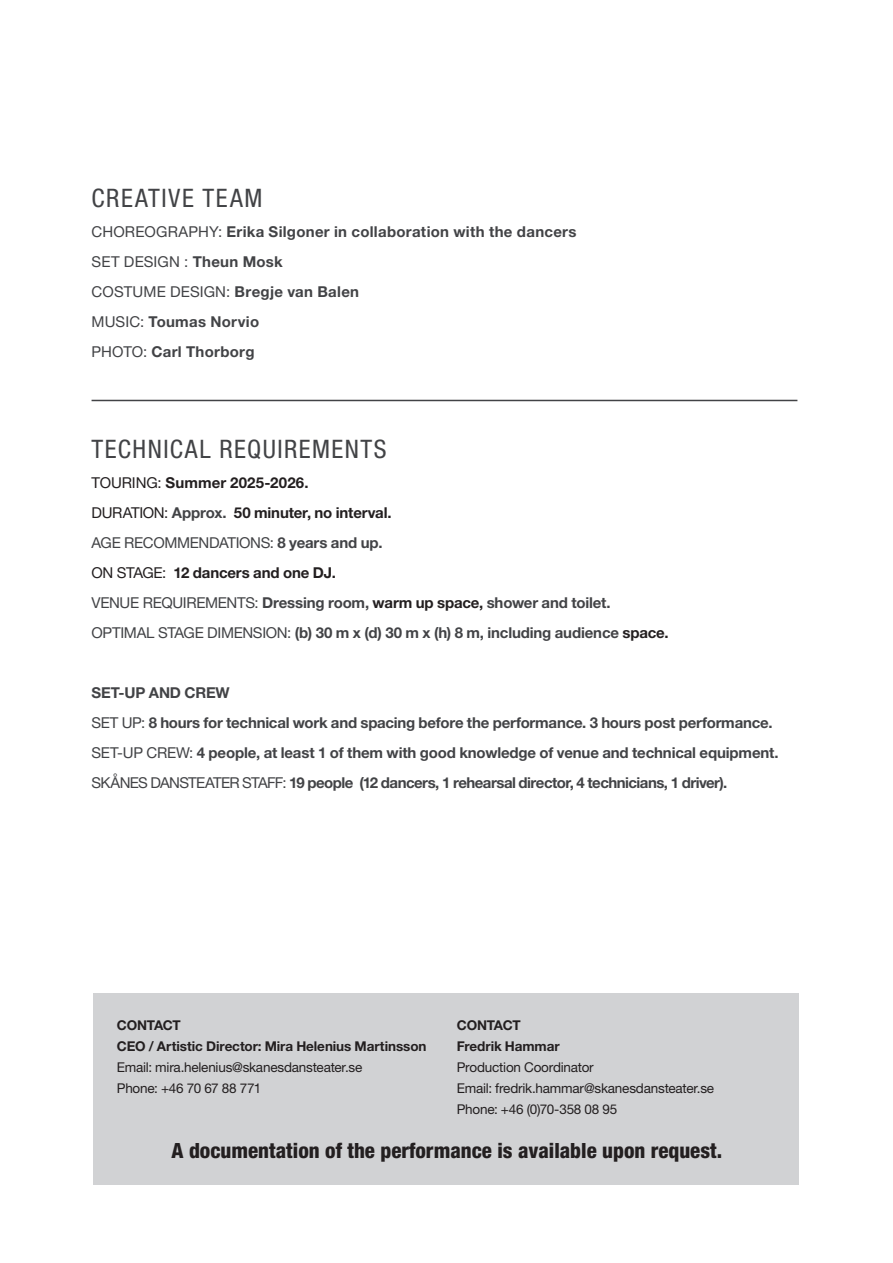
<style>
.page{position:relative;width:893px;height:1263px;background:#fff}
.page>*{position:absolute;margin:0;border:0;box-sizing:border-box;transform-origin:0 0}
.t1{font:condensed 25.5px "Helvetica Neue LT Pro";letter-spacing:.06em;color:#424346}
.t2{font:800 condensed 21px "Helvetica Neue LT Pro";color:#231f20}
.t3{font:700 15px/30px "Helvetica Neue LT Pro";letter-spacing:-.01em;color:#424346}
.t4{font:700 15px/30px "Helvetica Neue LT Pro";letter-spacing:.02em;color:#424346}
.t5{font:13.5px/21px "Helvetica Neue LT Pro";letter-spacing:-.015em;color:#231f20}
.t6{font:700 13.5px/21px "Helvetica Neue LT Pro";letter-spacing:-.005em;color:#231f20}
.s1{font-weight:400}
.s2{font-weight:400;color:#231f20}
.s3{color:#231f20}
</style>
<div class="page">
<hr style="left:92px;top:400px;width:705px;height:1px;background:#424346">
<div style="left:94px;top:994px;width:705px;height:191px;background:#d1d2d4"></div>
<h1 class="t1" style="left:92px;top:184px;width:172px">CREATIVE TEAM</h1>
<p class="t4" style="left:92px;top:217px;width:487px"><span class="s1">CHOREOGRAPHY:</span> Erika Silgoner in collaboration with the dancers<br><span class="s1">SET DESIGN :</span> Theun Mosk<br><span class="s1">COSTUME DESIGN:</span> Bregje van Balen<br><span class="s1">MUSIC:</span> Toumas Norvio<br><span class="s1">PHOTO:</span> Carl Thorborg</p>
<h1 class="t1" style="left:92px;top:434px;width:297px">TECHNICAL REQUIREMENTS</h1>
<p class="t3" style="left:92px;top:467px;width:579px"><span class="s2">TOURING:</span> <span class="s3">Summer 2025-2026.<br></span><span class="s2">DURATION:</span> Approx. <span class="s3">50 minuter, no interval.<br></span><span class="s1">AGE RECOMMENDATIONS:</span> 8 years and up.<br><span class="s2">ON STAGE:</span> <span class="s3">12 dancers and one DJ.<br></span><span class="s1">VENUE REQUIREMENTS:</span> Dressing room, <span class="s3">warm up space,</span> shower and toilet.<br><span class="s1">OPTIMAL STAGE DIMENSION:</span> (b) 30 m x (d) 30 m x (h) 8 m, including audience <span class="s3">space.</span></p>
<p class="t3" style="left:92px;top:677px;width:689px">SET-UP AND CREW<br><span class="s1">SET UP:</span> 8 hours for technical work and spacing before the performance. 3 hours post performance.<br><span class="s1">SET-UP CREW:</span> 4 people, at least 1 of them with good knowledge of venue and technical equipment.<br><span class="s1">SKÅNES DANSTEATER STAFF:</span> 19 people (12 dancers, 1 rehearsal director, 4 technicians, 1 driver).</p>
<p class="t6" style="left:117px;top:1014px;width:311px">CONTACT<br>CEO / Artistic Director: Mira Helenius Martinsson</p>
<p class="t5" style="left:117px;top:1056px;width:247px">Email: mira.helenius@skanesdansteater.se<br>Phone: +46 70 67 88 771</p>
<p class="t6" style="left:457px;top:1014px;width:104px">CONTACT<br>Fredrik Hammar</p>
<p class="t5" style="left:457px;top:1056px;width:259px">Production Coordinator<br>Email: fredrik.hammar@skanesdansteater.se<br>Phone: +46 (0)70-358 08 95</p>
<h2 class="t2" style="left:172px;top:1138px;width:552px">A documentation of the performance is available upon request.</h2>
</div>
